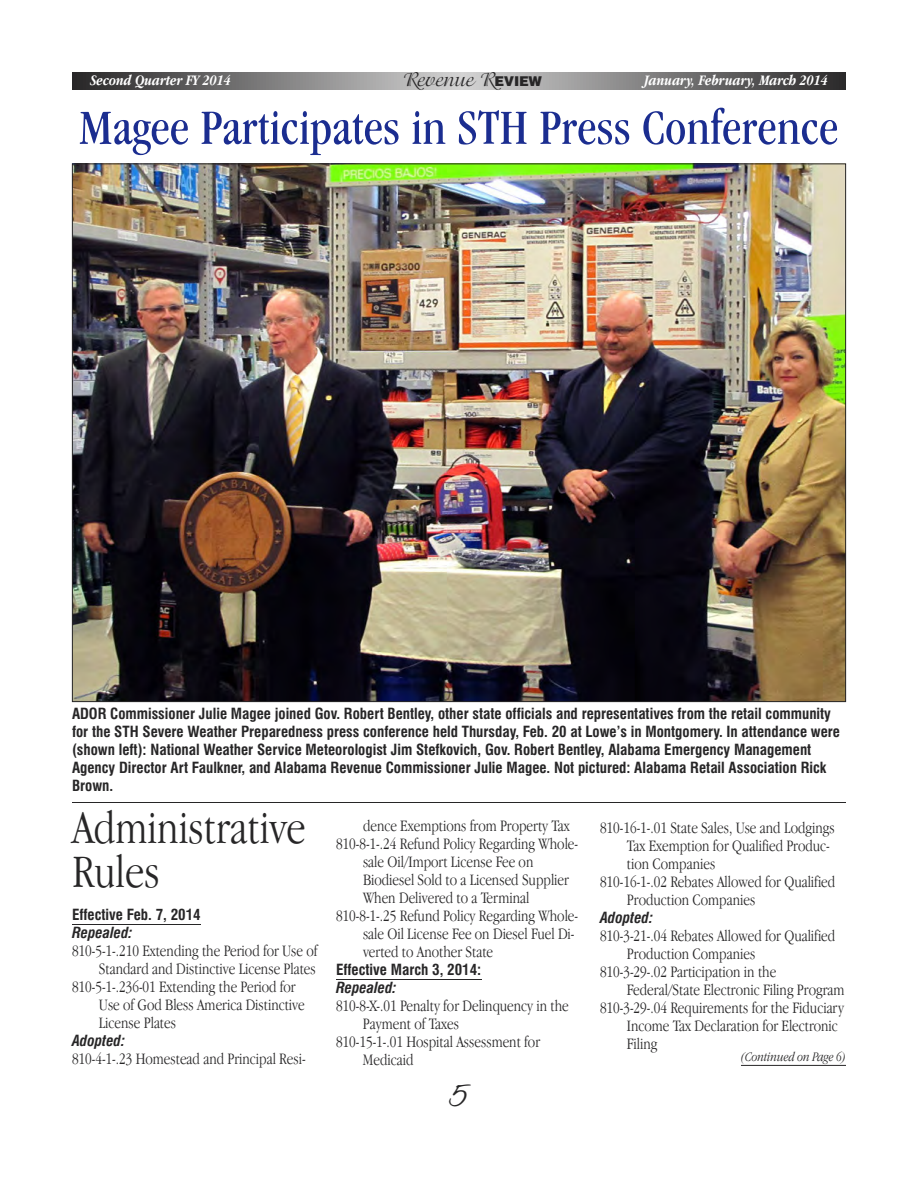
<style>
.page{position:relative;width:918px;height:1188px;background:#fff}
.page>*{position:absolute;margin:0;border:0;box-sizing:border-box;transform-origin:0 0}
.t1{font:condensed 51px "Garamond IT Cby BT";color:#1b2d90}
.t2{font:300 condensed 48px/43.5px "Garamond IT Cby BT";color:#272627}
.t3{font:36px "Aquarelle";color:#272627}
.t4{font:21px "Isadora";color:#272627}
.t5{font:300 condensed 16.5px "Garamond IT Cby BT";color:#272627}
.t6{font:700 condensed 15px/18px "Swiss 721 BT";color:#272627}
.t7{font:italic 700 condensed 15px "Garamond IT Cby BT";color:#fff}
.t8{font:italic 700 condensed 15px "Swiss 721 BT";color:#272627}
.t9{font:italic 300 condensed 13.5px "Garamond IT Cby BT";color:#272627}
.s1{font-family:"Helvetica";font-weight:900;font-size:13.5px}
</style>
<div class="page">
<svg style="left:72px;top:72px;width:774px;height:18px;background:#7e7d7d"></svg>
<hr style="left:336px;top:979px;width:145px;height:1px;background:#272627">
<hr style="left:72px;top:924px;width:129px;height:1px;background:#272627">
<img style="left:74px;top:166px;width:770px;height:534px">
<hr style="left:741px;top:1065px;width:105px;height:1px;background:#272627">
<hr style="left:72px;top:802px;width:774px;height:1px;background:#272627">
<p class="t7" style="left:90px;top:74px;width:142px">Second Quarter FY 2014</p>
<p class="t4" style="left:403px;top:70px;width:140px">Revenue R<span class="s1">EVIEW</span></p>
<p class="t7" style="left:644px;top:74px;width:185px">January, February, March 2014</p>
<h1 class="t1" style="left:80px;top:108px;width:760px">Magee Participates in STH Press Conference</h1>
<p class="t6" style="left:72px;top:706px;width:770px">ADOR Commissioner Julie Magee joined Gov. Robert Bentley, other state officials and representatives from the retail community for the STH Severe Weather Preparedness press conference held Thursday, Feb. 20 at Lowe’s in Montgomery. In attendance were (shown left): National Weather Service Meteorologist Jim Stefkovich, Gov. Robert Bentley, Alabama Emergency Management Agency Director Art Faulkner, and Alabama Revenue Commissioner Julie Magee. Not pictured: Alabama Retail Association Rick Brown.</p>
<h2 class="t2" style="left:72px;top:810px;width:235px">Administrative<br>Rules</h2>
<p class="t6" style="left:72px;top:907px;width:130px">Effective Feb. 7, 2014</p>
<p class="t8" style="left:72px;top:927px;width:62px">Repealed:</p>
<p class="t5" style="left:72px;top:944px;width:247px">810-5-1-.210 Extending the Period for Use of</p>
<p class="t5" style="left:99px;top:962px;width:218px">Standard and Distinctive License Plates</p>
<p class="t5" style="left:72px;top:980px;width:225px">810-5-1-.236-01 Extending the Period for</p>
<p class="t5" style="left:99px;top:998px;width:207px">Use of God Bless America Distinctive</p>
<p class="t5" style="left:99px;top:1016px;width:79px">License Plates</p>
<p class="t8" style="left:72px;top:1035px;width:55px">Adopted:</p>
<p class="t5" style="left:72px;top:1052px;width:235px">810-4-1-.23 Homestead and Principal Resi-</p>
<p class="t5" style="left:363px;top:819px;width:208px">dence Exemptions from Property Tax</p>
<p class="t5" style="left:336px;top:837px;width:244px">810-8-1-.24 Refund Policy Regarding Whole-</p>
<p class="t5" style="left:363px;top:855px;width:172px">sale Oil/Import License Fee on</p>
<p class="t5" style="left:363px;top:873px;width:208px">Biodiesel Sold to a Licensed Supplier</p>
<p class="t5" style="left:363px;top:891px;width:168px">When Delivered to a Terminal</p>
<p class="t5" style="left:336px;top:909px;width:244px">810-8-1-.25 Refund Policy Regarding Whole-</p>
<p class="t5" style="left:363px;top:927px;width:213px">sale Oil License Fee on Diesel Fuel Di-</p>
<p class="t5" style="left:363px;top:945px;width:132px">verted to Another State</p>
<p class="t6" style="left:336px;top:961px;width:147px">Effective March 3, 2014:</p>
<p class="t8" style="left:336px;top:981px;width:62px">Repealed:</p>
<p class="t5" style="left:336px;top:999px;width:234px">810-8-X-.01 Penalty for Delinquency in the</p>
<p class="t5" style="left:363px;top:1017px;width:98px">Payment of Taxes</p>
<p class="t5" style="left:336px;top:1035px;width:206px">810-15-1-.01 Hospital Assessment for</p>
<p class="t5" style="left:363px;top:1053px;width:52px">Medicaid</p>
<h3 class="t3" style="left:449px;top:1071px;width:21px">5</h3>
<p class="t5" style="left:600px;top:821px;width:236px">810-16-1-.01 State Sales, Use and Lodgings</p>
<p class="t5" style="left:627px;top:839px;width:204px">Tax Exemption for Qualified Produc-</p>
<p class="t5" style="left:627px;top:857px;width:90px">tion Companies</p>
<p class="t5" style="left:600px;top:875px;width:237px">810-16-1-.02 Rebates Allowed for Qualified</p>
<p class="t5" style="left:627px;top:893px;width:130px">Production Companies</p>
<p class="t8" style="left:600px;top:911px;width:55px">Adopted:</p>
<p class="t5" style="left:600px;top:929px;width:237px">810-3-21-.04 Rebates Allowed for Qualified</p>
<p class="t5" style="left:627px;top:947px;width:130px">Production Companies</p>
<p class="t5" style="left:600px;top:965px;width:178px">810-3-29-.02 Participation in the</p>
<p class="t5" style="left:627px;top:983px;width:219px">Federal/State Electronic Filing Program</p>
<p class="t5" style="left:600px;top:1001px;width:246px">810-3-29-.04 Requirements for the Fiduciary</p>
<p class="t5" style="left:627px;top:1019px;width:212px">Income Tax Declaration for Electronic</p>
<p class="t5" style="left:627px;top:1037px;width:32px">Filing</p>
<p class="t9" style="left:741px;top:1051px;width:107px">(Continued on Page 6)</p>
</div>
